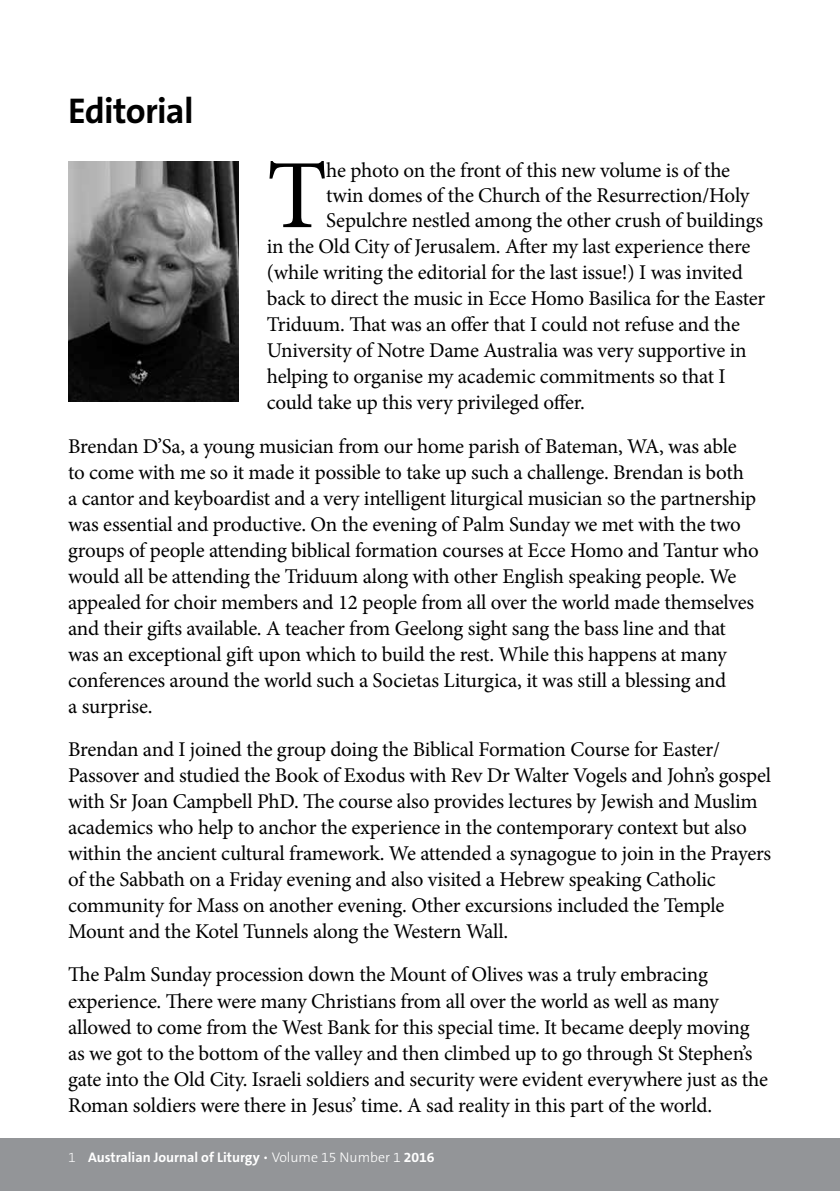
<style>
.page{position:relative;width:840px;height:1191px;background:#fff}
.page>*{position:absolute;margin:0;border:0;box-sizing:border-box;transform-origin:0 0}
.t1{font:98px "Minion Pro";color:#000}
.t2{font:700 36px "The Sans B7";letter-spacing:-.02em;color:#000}
.t3{font:21px/26px "Minion Pro";letter-spacing:-.015em;color:#000}
.t4{font:700 14px "The Sans B7";color:#fff}
.s1{font-family:"The Sans B2";font-weight:200}
.s2{font-family:"The Sans B3";font-weight:300}
</style>
<div class="page">
<div style="left:0;top:1138px;width:839px;height:53px;background:#939598"></div>
<img style="left:68px;top:161px;width:170px;height:240px">
<h2 class="t2" style="left:68px;top:92px;width:127px">Editorial</h2>
<h1 class="t1" style="left:266px;top:130px;width:62px">T</h1>
<p class="t3" style="left:326px;top:157px;width:405px">he photo on the front of this new volume is of the</p>
<p class="t3" style="left:326px;top:182px;width:424px">twin domes of the Church of the Resurrection/Holy</p>
<p class="t3" style="left:326px;top:207px;width:438px">Sepulchre nestled among the other crush of buildings</p>
<p class="t3" style="left:266px;top:233px;width:484px">in the Old City of Jerusalem. After my last experience there</p>
<p class="t3" style="left:266px;top:259px;width:477px">(while writing the editorial for the last issue!) I was invited</p>
<p class="t3" style="left:266px;top:286px;width:500px">back to direct the music in Ecce Homo Basilica for the Easter</p>
<p class="t3" style="left:266px;top:312px;width:474px">Triduum. That was an offer that I could not refuse and the</p>
<p class="t3" style="left:266px;top:338px;width:481px">University of Notre Dame Australia was very supportive in</p>
<p class="t3" style="left:266px;top:364px;width:460px">helping to organise my academic commitments so that I</p>
<p class="t3" style="left:266px;top:390px;width:319px">could take up this very privileged offer.</p>
<p class="t3" style="left:68px;top:433px;width:691px">Brendan D’Sa, a young musician from our home parish of Bateman, WA, was able<br>to come with me so it made it possible to take up such a challenge. Brendan is both<br>a cantor and keyboardist and a very intelligent liturgical musician so the partnership was essential and productive. On the evening of Palm Sunday we met with the two groups of people attending biblical formation courses at Ecce Homo and Tantur who would all be attending the Triduum along with other English speaking people. We appealed for choir members and 12 people from all over the world made themselves and their gifts available. A teacher from Geelong sight sang the bass line and that was an exceptional gift upon which to build the rest. While this happens at many conferences around the world such a Societas Liturgica, it was still a blessing and<br>a surprise.</p>
<p class="t3" style="left:68px;top:736px;width:704px">Brendan and I joined the group doing the Biblical Formation Course for Easter/ Passover and studied the Book of Exodus with Rev Dr Walter Vogels and John’s gospel with Sr Joan Campbell PhD. The course also provides lectures by Jewish and Muslim academics who help to anchor the experience in the contemporary context but also within the ancient cultural framework. We attended a synagogue to join in the Prayers of the Sabbath on a Friday evening and also visited a Hebrew speaking Catholic community for Mass on another evening. Other excursions included the Temple Mount and the Kotel Tunnels along the Western Wall.</p>
<p class="t3" style="left:68px;top:962px;width:701px">The Palm Sunday procession down the Mount of Olives was a truly embracing experience. There were many Christians from all over the world as well as many allowed to come from the West Bank for this special time. It became deeply moving as we got to the bottom of the valley and then climbed up to go through St Stephen’s gate into the Old City. Israeli soldiers and security were evident everywhere just as the Roman soldiers were there in Jesus’ time. A sad reality in this part of the world.</p>
<p class="t4" style="left:68px;top:1149px;width:368px"><span class="s1">1</span> Australian Journal of Liturgy <span class="s1">•</span> <span class="s2">Volume 15 Number 1</span> 2016</p>
</div>
